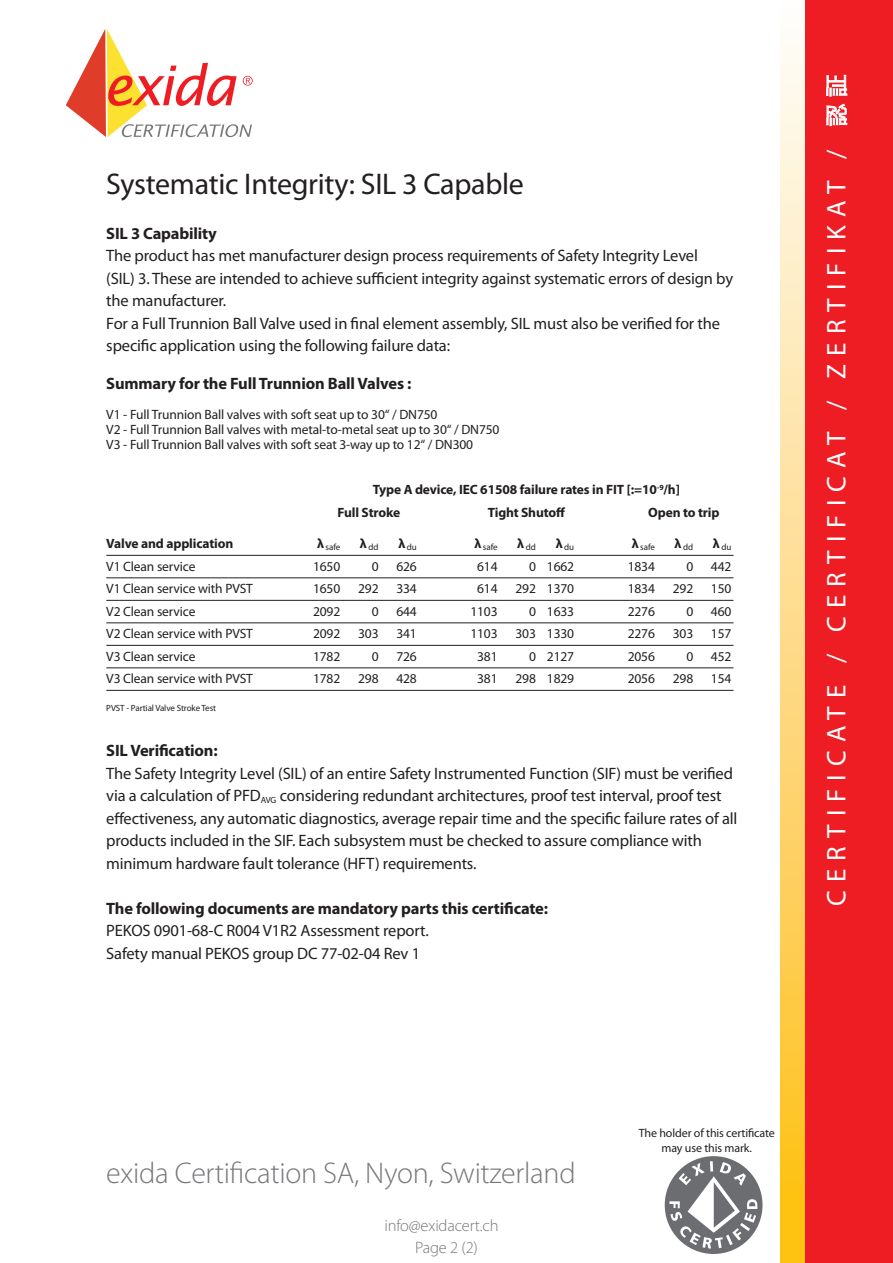
<style>
.page{position:relative;width:893px;height:1263px;background:#fff}
.page>*{position:absolute;margin:0;border:0;box-sizing:border-box;transform-origin:0 0}
.t1{font:300 30px "Myriad Pro";letter-spacing:-.01em;color:#76787b}
.t2{font:30px "Myriad Pro";letter-spacing:-.01em;color:#231f20}
.t3{font:27px "Myriad Pro";letter-spacing:.3em;color:#fff}
.t4{font:16.5px/22.5px "Myriad Pro";letter-spacing:-.01em;color:#231f20}
.t5{font:700 16.5px "Myriad Pro";letter-spacing:-.01em;color:#231f20}
.t6{font:300 16.5px "Myriad Pro";letter-spacing:-.01em;color:#76787b}
.t7{font:13.5px/15px "Myriad Pro";letter-spacing:-.01em;color:#231f20}
.t8{font:700 13.5px "Myriad Pro";letter-spacing:-.01em;color:#231f20}
.t9{font:12px/14.4px "Myriad Pro";letter-spacing:-.01em;color:#231f20;text-align:center}
.t10{font:9px "Myriad Pro";letter-spacing:-.01em;color:#231f20}
</style>
<div class="page">
<div style="left:780px;top:0;width:26px;height:1263px;background:linear-gradient(to bottom,#fefcff,#febd12)"></div>
<hr style="left:106px;top:555px;width:627px;height:1px;background:#231f20">
<hr style="left:106px;top:578px;width:627px;height:1px;background:#231f20">
<hr style="left:106px;top:600px;width:627px;height:1px;background:#231f20">
<hr style="left:106px;top:623px;width:627px;height:1px;background:#231f20">
<hr style="left:106px;top:645px;width:627px;height:1px;background:#231f20">
<hr style="left:106px;top:668px;width:627px;height:1px;background:#231f20">
<hr style="left:106px;top:690px;width:627px;height:1px;background:#231f20">
<div style="left:806px;top:0;width:87px;height:1263px;background:#ee1d23"></div>
<svg style="left:826px;top:104px;width:21px;height:22px"></svg>
<svg style="left:826px;top:75px;width:21px;height:22px"></svg>
<div style="left:665px;top:1156px;width:97px;height:98px;background:#6c6d70;border-radius:50%"></div>
<svg style="left:669px;top:1161px;width:88px;height:88px"></svg>
<svg style="left:66px;top:29px;width:187px;height:108px"></svg>
<p class="t2" style="left:106px;top:165px;width:419px">Systematic Integrity: SIL 3 Capable</p>
<p class="t5" style="left:106px;top:223px;width:112px">SIL 3 Capability</p>
<p class="t4" style="left:106px;top:244px;width:628px">The product has met manufacturer design process requirements of Safety Integrity Level<br>(SIL) 3. These are intended to achieve sufficient integrity against systematic errors of design by the manufacturer.</p>
<p class="t4" style="left:106px;top:312px;width:615px">For a Full Trunnion Ball Valve used in final element assembly, SIL must also be verified for the specific application using the following failure data:</p>
<p class="t5" style="left:106px;top:373px;width:307px">Summary for the Full Trunnion Ball Valves :</p>
<p class="t7" style="left:106px;top:407px;width:395px">V1 - Full Trunnion Ball valves with soft seat up to 30“ / DN750<br>V2 - Full Trunnion Ball valves with metal-to-metal seat up to 30“ / DN750<br>V3 - Full Trunnion Ball valves with soft seat 3-way up to 12“ / DN300</p>
<p class="t8" style="left:373px;top:481px;width:309px">Type A device, IEC 61508 failure rates in FIT [:=10<sup>-9</sup>/h]</p>
<p class="t8" style="left:338px;top:503px;width:64px">Full Stroke</p>
<p class="t8" style="left:488px;top:503px;width:79px">Tight Shutoff</p>
<p class="t8" style="left:648px;top:503px;width:73px">Open to trip</p>
<p class="t8" style="left:106px;top:535px;width:128px">Valve and application</p>
<p class="t10" style="left:317px;top:541px;width:25px"><sup>λ</sup> safe</p>
<p class="t10" style="left:360px;top:541px;width:20px"><sup>λ</sup>dd</p>
<p class="t10" style="left:398px;top:541px;width:20px"><sup>λ</sup>du</p>
<p class="t10" style="left:474px;top:541px;width:25px"><sup>λ</sup> safe</p>
<p class="t10" style="left:517px;top:541px;width:20px"><sup>λ</sup>dd</p>
<p class="t10" style="left:556px;top:541px;width:20px"><sup>λ</sup>du</p>
<p class="t10" style="left:632px;top:541px;width:25px"><sup>λ</sup> safe</p>
<p class="t10" style="left:675px;top:541px;width:20px"><sup>λ</sup>dd</p>
<p class="t10" style="left:713px;top:541px;width:20px"><sup>λ</sup>du</p>
<p class="t7" style="left:106px;top:558px;width:91px">V1 Clean service</p>
<p class="t7" style="left:313px;top:558px;width:29px">1650</p>
<p class="t7" style="left:372px;top:558px;width:8px">0</p>
<p class="t7" style="left:396px;top:558px;width:22px">626</p>
<p class="t7" style="left:477px;top:558px;width:22px">614</p>
<p class="t7" style="left:529px;top:558px;width:47px">0 1662</p>
<p class="t7" style="left:628px;top:558px;width:29px">1834</p>
<p class="t7" style="left:686px;top:558px;width:8px">0</p>
<p class="t7" style="left:711px;top:558px;width:22px">442</p>
<p class="t7" style="left:106px;top:581px;width:148px">V1 Clean service with PVST</p>
<p class="t7" style="left:313px;top:581px;width:29px">1650</p>
<p class="t7" style="left:358px;top:581px;width:22px">292</p>
<p class="t7" style="left:396px;top:581px;width:22px">334</p>
<p class="t7" style="left:477px;top:581px;width:22px">614</p>
<p class="t7" style="left:515px;top:581px;width:60px">292 1370</p>
<p class="t7" style="left:628px;top:581px;width:29px">1834</p>
<p class="t7" style="left:673px;top:581px;width:22px">292</p>
<p class="t7" style="left:711px;top:581px;width:22px">150</p>
<p class="t7" style="left:106px;top:603px;width:91px">V2 Clean service</p>
<p class="t7" style="left:313px;top:603px;width:29px">2092</p>
<p class="t7" style="left:372px;top:603px;width:8px">0</p>
<p class="t7" style="left:396px;top:603px;width:22px">644</p>
<p class="t7" style="left:470px;top:603px;width:29px">1103</p>
<p class="t7" style="left:529px;top:603px;width:47px">0 1633</p>
<p class="t7" style="left:628px;top:603px;width:29px">2276</p>
<p class="t7" style="left:686px;top:603px;width:8px">0</p>
<p class="t7" style="left:711px;top:603px;width:22px">460</p>
<p class="t7" style="left:106px;top:626px;width:148px">V2 Clean service with PVST</p>
<p class="t7" style="left:313px;top:626px;width:29px">2092</p>
<p class="t7" style="left:358px;top:626px;width:22px">303</p>
<p class="t7" style="left:396px;top:626px;width:22px">341</p>
<p class="t7" style="left:470px;top:626px;width:29px">1103</p>
<p class="t7" style="left:515px;top:626px;width:60px">303 1330</p>
<p class="t7" style="left:628px;top:626px;width:29px">2276</p>
<p class="t7" style="left:673px;top:626px;width:22px">303</p>
<p class="t7" style="left:711px;top:626px;width:22px">157</p>
<p class="t7" style="left:106px;top:648px;width:91px">V3 Clean service</p>
<p class="t7" style="left:313px;top:648px;width:29px">1782</p>
<p class="t7" style="left:372px;top:648px;width:8px">0</p>
<p class="t7" style="left:396px;top:648px;width:22px">726</p>
<p class="t7" style="left:477px;top:648px;width:22px">381</p>
<p class="t7" style="left:529px;top:648px;width:47px">0 2127</p>
<p class="t7" style="left:628px;top:648px;width:29px">2056</p>
<p class="t7" style="left:686px;top:648px;width:8px">0</p>
<p class="t7" style="left:711px;top:648px;width:22px">452</p>
<p class="t7" style="left:106px;top:671px;width:148px">V3 Clean service with PVST</p>
<p class="t7" style="left:313px;top:671px;width:29px">1782</p>
<p class="t7" style="left:358px;top:671px;width:22px">298</p>
<p class="t7" style="left:396px;top:671px;width:22px">428</p>
<p class="t7" style="left:477px;top:671px;width:22px">381</p>
<p class="t7" style="left:515px;top:671px;width:60px">298 1829</p>
<p class="t7" style="left:628px;top:671px;width:29px">2056</p>
<p class="t7" style="left:673px;top:671px;width:22px">298</p>
<p class="t7" style="left:711px;top:671px;width:22px">154</p>
<p class="t10" style="left:106px;top:703px;width:111px">PVST - Partial Valve Stroke Test</p>
<p class="t5" style="left:106px;top:740px;width:113px">SIL Verification:</p>
<p class="t4" style="left:106px;top:762px;width:633px">The Safety Integrity Level (SIL) of an entire Safety Instrumented Function (SIF) must be verified via a calculation of PFD<sub>AVG</sub> considering redundant architectures, proof test interval, proof test effectiveness, any automatic diagnostics, average repair time and the specific failure rates of all</p>
<p class="t4" style="left:106px;top:829px;width:597px">products included in the SIF. Each subsystem must be checked to assure compliance with minimum hardware fault tolerance (HFT) requirements.</p>
<p class="t5" style="left:106px;top:898px;width:443px">The following documents are mandatory parts this certificate:</p>
<p class="t4" style="left:106px;top:919px;width:324px">PEKOS 0901-68-C R004 V1R2 Assessment report.</p>
<p class="t4" style="left:106px;top:942px;width:315px">Safety manual PEKOS group DC 77-02-04 Rev 1</p>
<p class="t3" style="left:820px;top:906px;width:758px;rotate:-90deg">CERTIFICATE / CERTIFICAT / ZERTIFIKAT /</p>
<p class="t1" style="left:106px;top:1155px;width:471px">exida Certification SA, Nyon, Switzerland</p>
<p class="t6" style="left:384px;top:1216px;width:116px">info@exidacert.ch</p>
<p class="t6" style="left:415px;top:1237px;width:64px">Page 2 (2)</p>
<p class="t9" style="left:639px;top:1126px;width:138px">The holder of this certificate may use this mark.</p>
</div>
